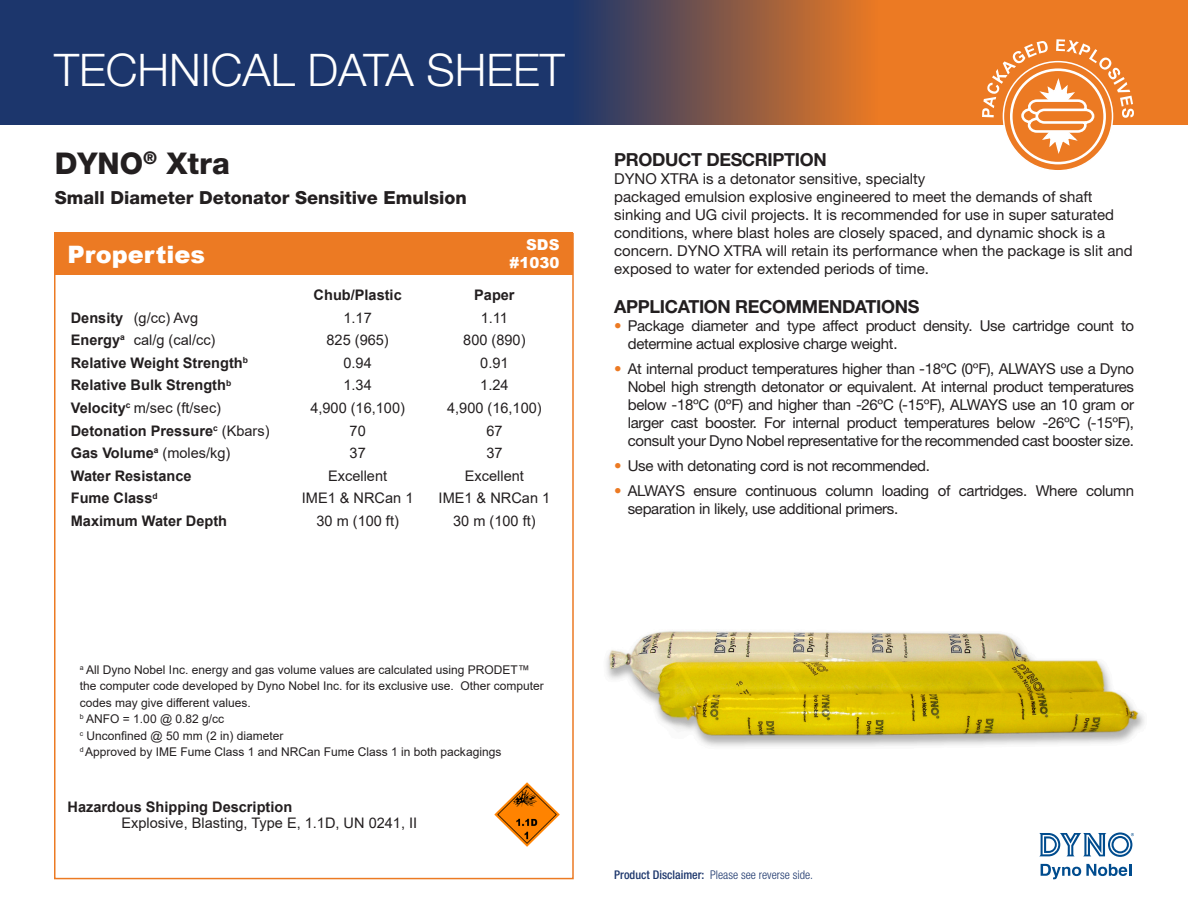
<style>
.page{position:relative;width:1188px;height:918px;background:#fff}
.page>*{position:absolute;margin:0;border:0;box-sizing:border-box;transform-origin:0 0}
.t1{font:300 45px "Helvetica Neue LT Std";color:#fff}
.t2{font:800 30px "Helvetica Neue LT Std";color:#231f20}
.t3{font:900 24px "Arial";color:#fff}
._3__Prod_Des___App_R{font:700 18px "Helvetica Neue LT Std";letter-spacing:-.02em;color:#231f20}
._2__Product_Definiti{font:800 18px "Helvetica Neue LT Std";color:#231f20}
.t4{font:15px/18px "Helvetica Neue LT Std";color:#231f20}
.t5{font:15px/18px "Helvetica Neue LT Std";letter-spacing:-.02em;color:#231f20}
.t6{font:900 15px "Arial";color:#fff}
.t7{font:14.55px "Arial";color:#231f20}
.t8{font:700 14.55px "Arial";color:#231f20}
.t9{font:12px/16.5px "Arial";color:#231f20}
.t10{font:300 condensed 12px "Helvetica Neue LT Std";color:#1c366c}
.s1{font-weight:700}
.s2{font-weight:400}
.s3{color:#ec7a23}
.s4{font-weight:500}
</style>
<div class="page">
<svg style="left:1039px;top:832px;width:95px;height:25px"></svg>
<svg style="left:1041px;top:864px;width:90px;height:15px"></svg>
<div style="left:0;top:0;width:1188px;height:124px;background:#1c366c"></div>
<svg style="left:586px;top:0;width:602px;height:124px;background:#b26736"></svg>
<svg style="left:982px;top:39px;width:152px;height:131px"></svg>
<div style="left:54px;top:233px;width:519px;height:42px;background:#ec7a23"></div>
<img style="left:606px;top:631px;width:538px;height:116px">
<img style="left:495px;top:782px;width:65px;height:65px">
<h1 class="t1" style="left:54px;top:43px;width:512px">TECHNICAL DATA SHEET</h1>
<p class="t2" style="left:55px;top:146px;width:177px">DYNO<sup>®</sup> Xtra</p>
<p class="_2__Product_Definiti" style="left:55px;top:187px;width:414px">Small Diameter Detonator Sensitive Emulsion</p>
<p class="t3" style="left:68px;top:237px;width:139px">Properties</p>
<p class="t6" style="left:526px;top:234px;width:35px">SDS</p>
<p class="t6" style="left:510px;top:252px;width:51px">#1030</p>
<p class="t8" style="left:314px;top:285px;width:90px">Chub/Plastic</p>
<p class="t8" style="left:474px;top:285px;width:42px">Paper</p>
<p class="t7" style="left:71px;top:308px;width:129px"><span class="s1">Density</span> (g/cc) Avg</p>
<p class="t7" style="left:344px;top:308px;width:30px">1.17</p>
<p class="t7" style="left:481px;top:308px;width:29px">1.11</p>
<p class="t7" style="left:71px;top:330px;width:146px"><span class="s1">Energy</span><sup>a</sup> cal/g (cal/cc)</p>
<p class="t7" style="left:327px;top:330px;width:64px">825 (965)</p>
<p class="t7" style="left:463px;top:330px;width:64px">800 (890)</p>
<p class="t8" style="left:71px;top:353px;width:179px">Relative Weight Strength<sup>b</sup></p>
<p class="t7" style="left:344px;top:353px;width:30px">0.94</p>
<p class="t7" style="left:480px;top:353px;width:30px">0.91</p>
<p class="t8" style="left:71px;top:375px;width:162px">Relative Bulk Strength<sup>b</sup></p>
<p class="t7" style="left:344px;top:375px;width:30px">1.34</p>
<p class="t7" style="left:480px;top:375px;width:30px">1.24</p>
<p class="t7" style="left:71px;top:398px;width:152px"><span class="s1">Velocity</span><sup>c</sup> m/sec (ft/sec)</p>
<p class="t7" style="left:310px;top:398px;width:96px">4,900 (16,100)</p>
<p class="t7" style="left:447px;top:398px;width:96px">4,900 (16,100)</p>
<p class="t8" style="left:71px;top:420px;width:200px">Detonation Pressure<sup>c</sup> <span class="s2">(Kbars)</span></p>
<p class="t7" style="left:350px;top:421px;width:18px">70</p>
<p class="t7" style="left:486px;top:421px;width:18px">67</p>
<p class="t7" style="left:71px;top:443px;width:161px"><span class="s1">Gas Volume</span><sup>a</sup> (moles/kg)</p>
<p class="t7" style="left:350px;top:443px;width:18px">37</p>
<p class="t7" style="left:486px;top:443px;width:18px">37</p>
<p class="t8" style="left:71px;top:465px;width:122px">Water Resistance</p>
<p class="t7" style="left:328px;top:466px;width:61px">Excellent</p>
<p class="t7" style="left:465px;top:466px;width:61px">Excellent</p>
<p class="t8" style="left:71px;top:488px;width:88px">Fume Class<sup>d</sup></p>
<p class="t7" style="left:302px;top:488px;width:113px">IME1 &amp; NRCan 1</p>
<p class="t7" style="left:439px;top:488px;width:113px">IME1 &amp; NRCan 1</p>
<p class="t8" style="left:71px;top:511px;width:158px">Maximum Water Depth</p>
<p class="t7" style="left:316px;top:511px;width:84px">30 m (100 ft)</p>
<p class="t7" style="left:453px;top:511px;width:84px">30 m (100 ft)</p>
<p class="_3__Prod_Des___App_R" style="left:614px;top:148px;width:214px">PRODUCT DESCRIPTION</p>
<p class="t4" style="left:614px;top:169px;width:520px">DYNO XTRA is a detonator sensitive, specialty<br>packaged emulsion explosive engineered to meet the demands of shaft sinking and UG civil projects. It is recommended for use in super saturated conditions, where blast holes are closely spaced, and dynamic shock is a concern. DYNO XTRA will retain its performance when the package is slit and exposed to water for extended periods of time.</p>
<p class="_3__Prod_Des___App_R" style="left:614px;top:296px;width:307px">APPLICATION RECOMMENDATIONS</p>
<p class="t5" style="left:628px;top:317px;width:508px;text-indent:-14px"><span class="s3">•</span> Package diameter and type affect product density. Use cartridge count to determine actual explosive charge weight.</p>
<p class="t4" style="left:628px;top:360px;width:508px;text-align:justify;text-indent:-14px"><span class="s3">•</span> At internal product temperatures higher than -18ºC (0ºF), ALWAYS use a Dyno Nobel high strength detonator or equivalent. At internal product temperatures below -18ºC (0ºF) and higher than -26ºC (-15ºF), ALWAYS use an 10 gram or larger cast booster. For internal product temperatures below -26ºC (-15ºF), consult your Dyno Nobel representative for the recommended cast booster size.</p>
<p class="t5" style="left:614px;top:456px;width:317px"><span class="s3">•</span> Use with detonating cord is not recommended.</p>
<p class="t5" style="left:628px;top:481px;width:508px;text-indent:-14px"><span class="s3">•</span> ALWAYS ensure continuous column loading of cartridges. Where column separation in likely, use additional primers.</p>
<p class="t9" style="left:80px;top:661px;width:466px"><sup>a</sup> All Dyno Nobel Inc. energy and gas volume values are calculated using PRODET™ the computer code developed by Dyno Nobel Inc. for its exclusive use. Other computer codes may give different values.</p>
<p class="t9" style="left:80px;top:711px;width:146px"><sup>b</sup> ANFO = 1.00 @ 0.82 g/cc</p>
<p class="t9" style="left:80px;top:727px;width:205px"><sup>c</sup> Unconfined @ 50 mm (2 in) diameter</p>
<p class="t9" style="left:80px;top:744px;width:423px"><sup>d</sup> Approved by IME Fume Class 1 and NRCan Fume Class 1 in both packagings</p>
<p class="t8" style="left:68px;top:796px;width:226px">Hazardous Shipping Description</p>
<p class="t7" style="left:121px;top:813px;width:297px">Explosive, Blasting, Type E, 1.1D, UN 0241, II</p>
<p class="t10" style="left:614px;top:868px;width:200px"><span class="s4">Product Disclaimer:</span> Please see reverse side.</p>
</div>
